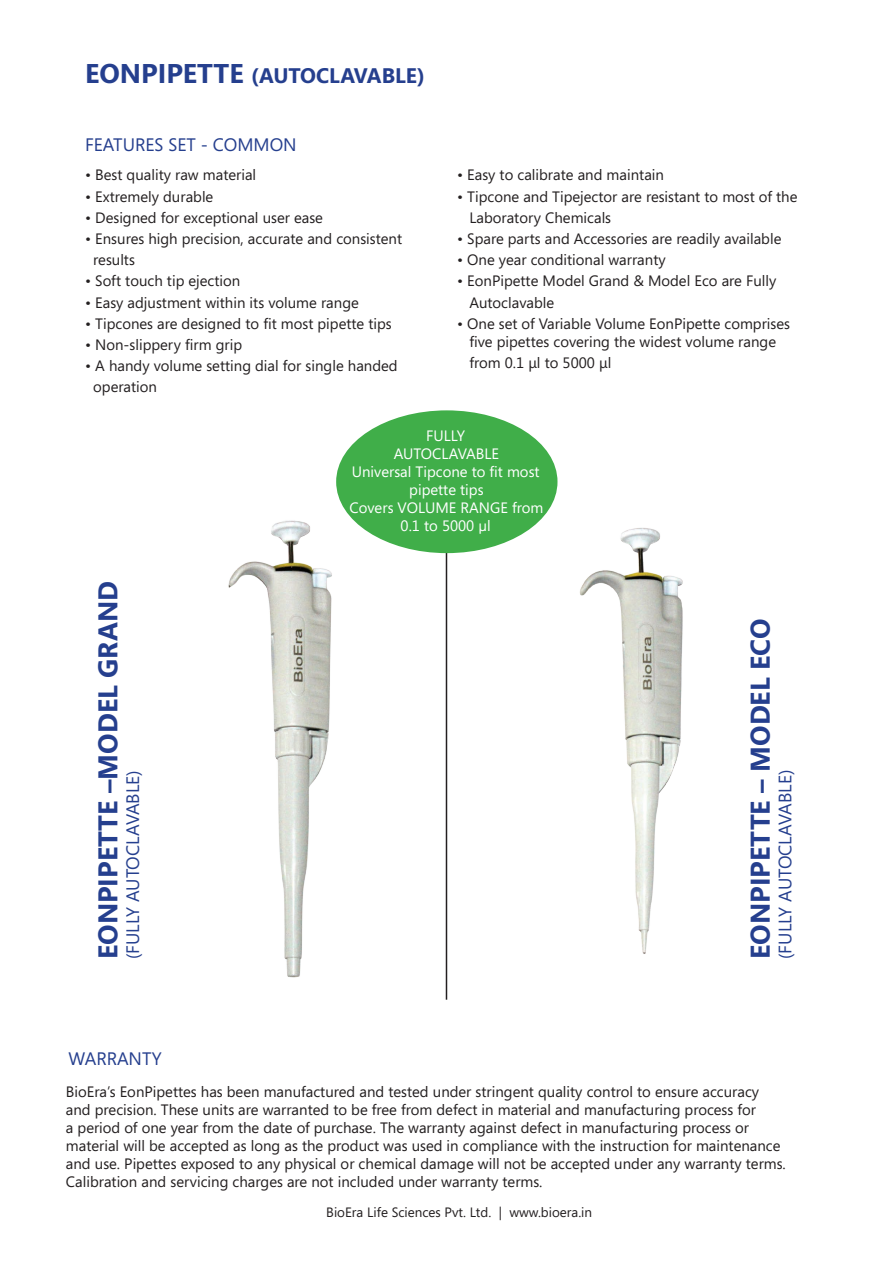
<style>
.page{position:relative;width:893px;height:1263px;background:#fff}
.page>*{position:absolute;margin:0;border:0;box-sizing:border-box;transform-origin:0 0}
.t1{font:700 27px "Segoe";color:#253f8e}
.t2{font:700 21px "Segoe";color:#253f8e}
.t3{font:18px "Segoe";color:#253f8e}
.t4{font:15px/18px "Segoe";color:#231f20}
.t5{font:15px/18px "Segoe";color:#fff;text-align:center}
.t6{font:13.5px "Segoe";color:#231f20}
.s1{font-size:27px}
</style>
<div class="page">
<hr style="left:446px;top:494px;width:1px;height:506px;background:#231f20">
<img style="left:228px;top:502px;width:113px;height:476px">
<img style="left:580px;top:528px;width:103px;height:426px">
<div style="left:336px;top:410px;width:221px;height:143px;background:#40ae49;border-radius:50%"></div>
<h2 class="t2" style="left:85px;top:61px;width:341px"><span class="s1">EONPIPETTE</span> (AUTOCLAVABLE)</h2>
<p class="t3" style="left:85px;top:133px;width:213px">FEATURES SET - COMMON</p>
<p class="t4" style="left:85px;top:166px;width:173px">• Best quality raw material</p>
<p class="t4" style="left:85px;top:187px;width:130px">• Extremely durable</p>
<p class="t4" style="left:85px;top:208px;width:239px">• Designed for exceptional user ease</p>
<p class="t4" style="left:93px;top:228px;width:310px;line-height:21.1px;text-indent:-8px">• Ensures high precision, accurate and consistent results</p>
<p class="t4" style="left:85px;top:272px;width:157px">• Soft touch tip ejection</p>
<p class="t4" style="left:85px;top:293px;width:275px">• Easy adjustment within its volume range</p>
<p class="t4" style="left:85px;top:314px;width:308px">• Tipcones are designed to fit most pipette tips</p>
<p class="t4" style="left:85px;top:335px;width:159px">• Non-slippery firm grip</p>
<p class="t4" style="left:93px;top:355px;width:306px;line-height:21.1px;text-indent:-8px">• A handy volume setting dial for single handed operation</p>
<p class="t4" style="left:457px;top:166px;width:208px">• Easy to calibrate and maintain</p>
<p class="t4" style="left:469px;top:185px;width:330px;line-height:21.1px;text-indent:-12px">• Tipcone and Tipejector are resistant to most of the<br>Laboratory Chemicals</p>
<p class="t4" style="left:457px;top:229px;width:326px">• Spare parts and Accessories are readily available</p>
<p class="t4" style="left:457px;top:250px;width:210px">• One year conditional warranty</p>
<p class="t4" style="left:469px;top:270px;width:309px;line-height:21.1px;text-indent:-12px">• EonPipette Model Grand &amp; Model Eco are Fully<br>Autoclavable</p>
<p class="t4" style="left:457px;top:314px;width:334px;text-align:center">• One set of Variable Volume EonPipette comprises five pipettes covering the widest volume range</p>
<p class="t4" style="left:469px;top:353px;width:143px">from 0.1 μl to 5000 μl</p>
<h1 class="t1" style="left:89px;top:959px;width:380px;rotate:-90deg">EONPIPETTE –MODEL GRAND</h1>
<p class="t3" style="left:120px;top:959px;width:191px;rotate:-90deg">(FULLY AUTOCLAVABLE)</p>
<p class="t5" style="left:349px;top:426px;width:195px">FULLY<br>AUTOCLAVABLE<br>Universal Tipcone to fit most pipette tips<br>Covers VOLUME RANGE from<br>0.1 to 5000 µl</p>
<h1 class="t1" style="left:741px;top:959px;width:342px;rotate:-90deg">EONPIPETTE – MODEL ECO</h1>
<p class="t3" style="left:773px;top:959px;width:191px;rotate:-90deg">(FULLY AUTOCLAVABLE)</p>
<p class="t3" style="left:69px;top:1046px;width:95px">WARRANTY</p>
<p class="t4" style="left:66px;top:1083px;width:721px">BioEra’s EonPipettes has been manufactured and tested under stringent quality control to ensure accuracy and precision. These units are warranted to be free from defect in material and manufacturing process for<br>a period of one year from the date of purchase. The warranty against defect in manufacturing process or material will be accepted as long as the product was used in compliance with the instruction for maintenance and use. Pipettes exposed to any physical or chemical damage will not be accepted under any warranty terms.<br>Calibration and servicing charges are not included under warranty terms.</p>
<p class="t6" style="left:326px;top:1203px;width:267px">BioEra Life Sciences Pvt. Ltd. | www.bioera.in</p>
</div>
